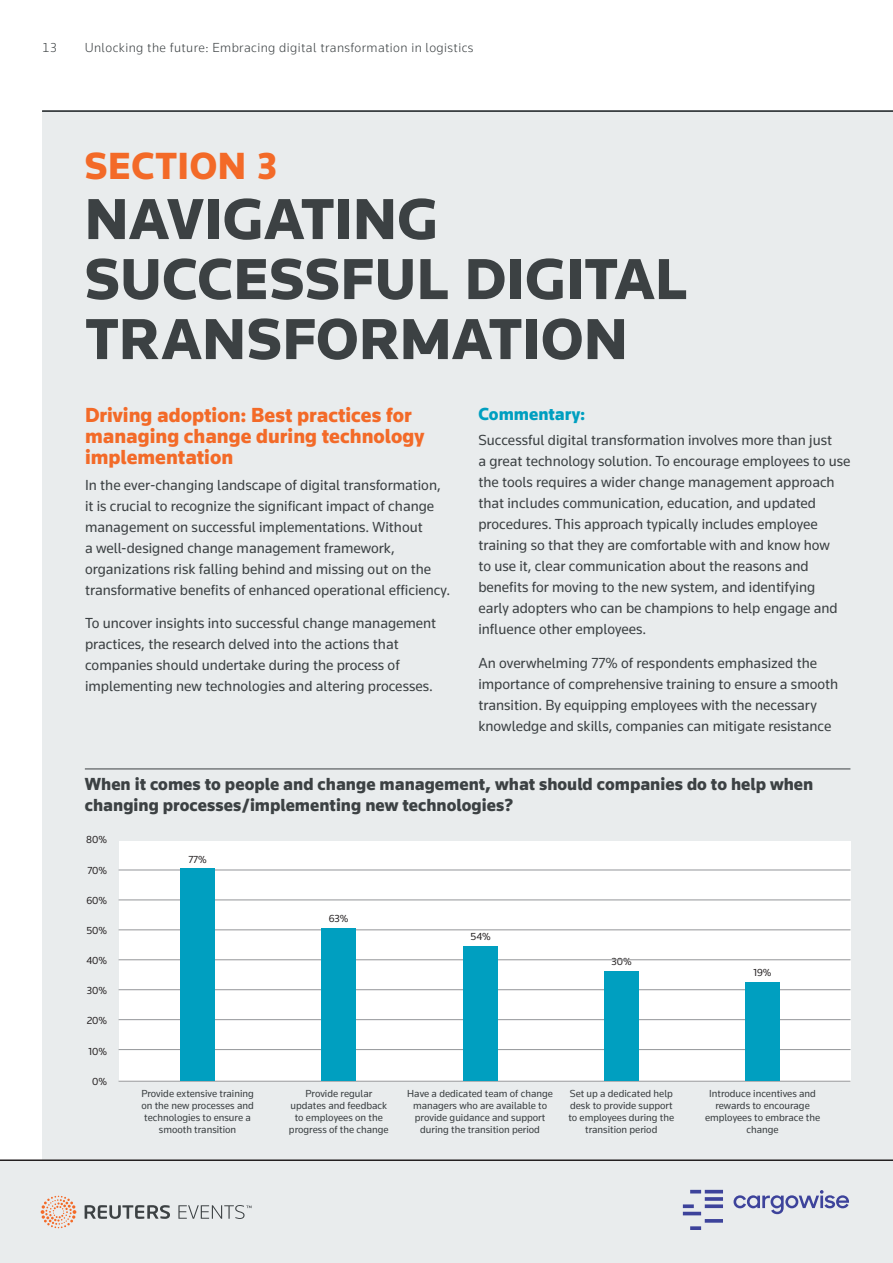
<style>
.page{position:relative;width:893px;height:1263px;background:#fff}
.page>*{position:absolute;margin:0;border:0;box-sizing:border-box;transform-origin:0 0}
.Chapter_Head{font:900 60px/60px "Knowledge 2017 TF";letter-spacing:.01em;color:#3c4143}
.Chapter_Number{font:900 39px "Knowledge 2017 TF";letter-spacing:.015em;color:#f36a28}
.Subhead1{font:900 21px/21px "Knowledge 2017";color:#f36a28}
.Chart_title{font:900 18px/21px "Knowledge 2017";color:#3c4143}
.Subhead2{font:900 18px "Knowledge 2017";color:#009fc0}
.Body{font:15px/21px "Knowledge 2017";color:#3c4143}
.t1{font:300 13.5px "Knowledge 2017 TF";letter-spacing:.03em;color:#3c4143}
.Body-2{font:10.5px/12px "Knowledge 2017";color:#3c4143;text-align:center}
.Annotation{font:10.5px "Knowledge 2017";color:#231f20}
</style>
<div class="page">
<div style="left:42px;top:112px;width:851px;height:1149px;background:#e9eced"></div>
<div style="left:0;top:1161px;width:893px;height:102px;background:#e9eced"></div>
<svg style="left:733px;top:1190px;width:116px;height:24px"></svg>
<svg style="left:705px;top:1219px;width:18px;height:4px"></svg>
<hr style="left:683px;top:1212px;width:18px;height:3px;background:#3d439b">
<svg style="left:705px;top:1204px;width:18px;height:4px"></svg>
<svg style="left:705px;top:1197px;width:18px;height:4px"></svg>
<hr style="left:705px;top:1190px;width:18px;height:3px;background:#3d439b">
<svg style="left:690px;top:1226px;width:11px;height:4px"></svg>
<svg style="left:683px;top:1204px;width:11px;height:4px"></svg>
<svg style="left:690px;top:1190px;width:11px;height:3px"></svg>
<svg style="left:85px;top:1205px;width:166px;height:14px"></svg>
<svg style="left:41px;top:1196px;width:35px;height:32px"></svg>
<hr style="left:0;top:1159px;width:893px;height:2px;background:#231f20">
<hr style="left:42px;top:110px;width:851px;height:2px;background:#3c4143">
<hr style="left:85px;top:769px;width:765px;height:1px;background:#3c4143">
<div style="left:119px;top:841px;width:731px;height:240px;background:#fff"></div>
<hr style="left:119px;top:1081px;width:731px;height:1px;background:#939598">
<hr style="left:119px;top:900px;width:731px;height:1px;background:#939598">
<hr style="left:119px;top:870px;width:731px;height:1px;background:#939598">
<hr style="left:119px;top:929px;width:731px;height:1px;background:#939598">
<hr style="left:119px;top:959px;width:731px;height:1px;background:#939598">
<hr style="left:119px;top:1019px;width:731px;height:1px;background:#939598">
<hr style="left:119px;top:989px;width:731px;height:1px;background:#939598">
<hr style="left:119px;top:1049px;width:731px;height:1px;background:#939598">
<div style="left:181px;top:869px;width:34px;height:212px;background:#009fc0"></div>
<div style="left:604px;top:971px;width:35px;height:110px;background:#009fc0"></div>
<div style="left:322px;top:928px;width:34px;height:153px;background:#009fc0"></div>
<div style="left:745px;top:982px;width:35px;height:99px;background:#009fc0"></div>
<div style="left:464px;top:946px;width:34px;height:135px;background:#009fc0"></div>
<p class="t1" style="left:42px;top:39px;width:17px">13</p>
<p class="t1" style="left:85px;top:39px;width:390px">Unlocking the future: Embracing digital transformation in logistics</p>
<p class="Chapter_Number" style="left:85px;top:142px;width:194px">SECTION 3</p>
<p class="Chapter_Head" style="left:85px;top:188px;width:604px">NAVIGATING<br>SUCCESSFUL DIGITAL<br>TRANSFORMATION</p>
<p class="Subhead1" style="left:85px;top:404px;width:341px">Driving adoption: Best practices for managing change during technology implementation</p>
<p class="Body" style="left:85px;top:474px;width:367px">In the ever-changing landscape of digital transformation,<br>isit crucial to recognize the significant impact of change management on successful implementations. Without<br>a well-designed change management framework, organizations risk falling behind and missing out on the transformative benefits of enhanced operational efficiency.</p>
<p class="Body" style="left:85px;top:613px;width:353px">To uncover insights into successful change management practices, the research delved into the actions that companies should undertake during the process of implementing new technologies and altering processes.</p>
<p class="Subhead2" style="left:478px;top:403px;width:109px">Commentary:</p>
<p class="Body" style="left:478px;top:430px;width:374px">Successful digital transformation involves more than just<br>a great technology solution. To encourage employees to use the tools requires a wider change management approach that includes communication, education, and updated procedures. This approach typically includes employee training so that they are comfortable with and know how<br>to use ,i t clear communication about the reasons and benefits for moving to the new system, and identifying<br>early adopters who can be champions to help engage and influence other employees.</p>
<p class="Body" style="left:478px;top:652px;width:361px">An overwhelming 77% of respondents emphasized the importance of comprehensive training to ensure a smooth transition. By equipping employees with the necessary knowledge and skills, companies can mitigate resistance</p>
<p class="Chart_title" style="left:85px;top:773px;width:730px">When it comes to people and change management, what should companies do to help when changing processes/implementing new technologies?</p>
<p class="Annotation" style="left:86px;top:833px;width:22px">80%</p>
<p class="Annotation" style="left:87px;top:864px;width:21px">70%</p>
<p class="Annotation" style="left:86px;top:894px;width:22px">60%</p>
<p class="Annotation" style="left:86px;top:924px;width:22px">50%</p>
<p class="Annotation" style="left:86px;top:954px;width:22px">40%</p>
<p class="Annotation" style="left:87px;top:984px;width:22px">30%</p>
<p class="Annotation" style="left:87px;top:1014px;width:22px">20%</p>
<p class="Annotation" style="left:89px;top:1045px;width:20px">10%</p>
<p class="Annotation" style="left:92px;top:1075px;width:16px">0%</p>
<p class="Annotation" style="left:188px;top:852px;width:20px">77%</p>
<p class="Body-2" style="left:141px;top:1087px;width:114px">Provide extensive training on the new processes and technologies to ensure a smooth transition</p>
<p class="Annotation" style="left:329px;top:912px;width:21px">63%</p>
<p class="Annotation" style="left:471px;top:930px;width:22px">54%</p>
<p class="Annotation" style="left:612px;top:955px;width:22px">30%</p>
<p class="Annotation" style="left:753px;top:966px;width:20px">19%</p>
<p class="Body-2" style="left:289px;top:1087px;width:101px">Provide regular updates and feedback to employees on the progress of the change</p>
<p class="Body-2" style="left:407px;top:1087px;width:147px">Have a dedicated team of change managers who are available to provide guidance and support during the transition period</p>
<p class="Body-2" style="left:568px;top:1087px;width:107px">Set up a dedicated help desk to provide support to employees during the transition period</p>
<p class="Body-2" style="left:705px;top:1087px;width:117px">Introduce incentives and rewards to encourage employees to embrace the change</p>
</div>
